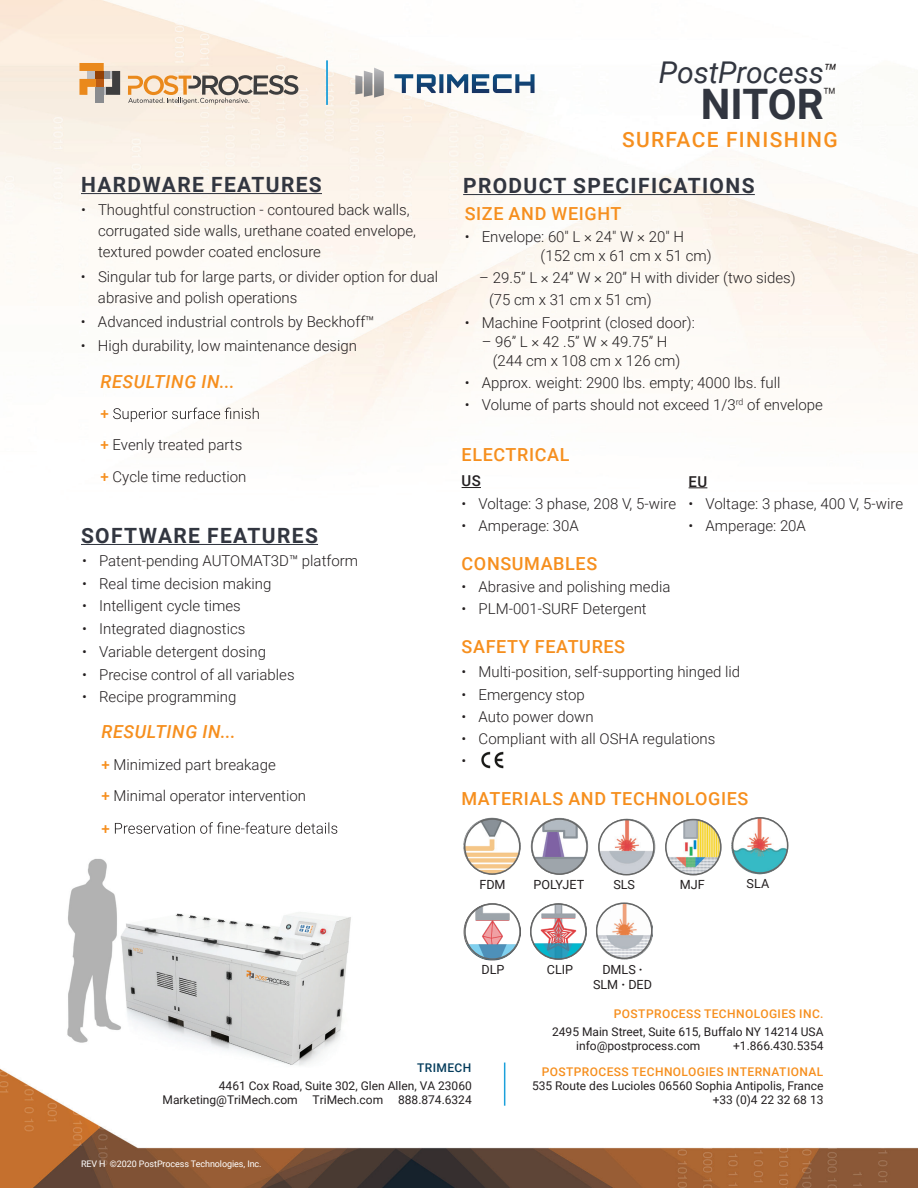
<style>
.page{position:relative;width:918px;height:1188px;background:#fff}
.page>*{position:absolute;margin:0;border:0;box-sizing:border-box;transform-origin:0 0}
.t1{font:700 42px "Roboto";letter-spacing:-.005em;color:#323640}
.t2{font:italic 30px "Roboto";letter-spacing:-.005em;color:#323640}
.t3{font:italic 22.5px "Roboto";color:#231f20}
.t4{font:300 22.5px "Roboto";color:#231f20}
.t5{font:700 21px "Roboto";letter-spacing:.065em;color:#323640}
.t6{font:500 21px "Roboto";letter-spacing:.065em;color:#f68f1e}
.t7{font:500 18px "Roboto";letter-spacing:.035em;color:#f68f1e}
.t8{font:italic 500 18px "Roboto";letter-spacing:.035em;color:#f68f1e}
.t9{font:300 15px/32px "Roboto";color:#231f20}
.t10{font:500 15px "Roboto";color:#231f20}
.t11{font:12.6px/15.1px "Roboto";color:#231f20;text-align:center}
.t12{font:12px/14.4px "Roboto";color:#231f20;text-align:right}
.t13{font:500 12px "Roboto";letter-spacing:.035em;color:#f68f1e}
.t14{font:500 12px "Roboto";letter-spacing:.035em;color:#043c5c}
.t15{font:9px "Roboto";letter-spacing:-.01em;color:#fff}
.t16{font:300 8.7px "Roboto";color:#231f20}
.s1{font-weight:500;color:#f68f1e}
.s2{font-weight:700}
</style>
<div class="page">
<img style="left:0;top:0;width:918px;height:1188px">
<img style="left:64px;top:854px;width:296px;height:213px">
<hr style="left:81px;top:193px;width:241px;height:1px;background:#323640">
<svg style="left:115px;top:822px;width:222px;height:12px"></svg>
<hr style="left:81px;top:544px;width:237px;height:1px;background:#323640">
<svg style="left:113px;top:408px;width:146px;height:14px"></svg>
<hr style="left:463px;top:194px;width:292px;height:1px;background:#323640">
<svg style="left:462px;top:487px;width:19px;height:1px"></svg>
<img style="left:477px;top:748px;width:32px;height:28px">
<svg style="left:689px;top:487px;width:18px;height:1px"></svg>
<img style="left:526px;top:902px;width:65px;height:61px">
<img style="left:464px;top:903px;width:57px;height:61px">
<img style="left:460px;top:817px;width:64px;height:61px">
<img style="left:527px;top:817px;width:64px;height:61px">
<img style="left:728px;top:817px;width:63px;height:60px">
<div style="left:531px;top:818px;width:57px;height:57px;border:2px solid #666767;border-radius:50%"></div>
<div style="left:464px;top:818px;width:57px;height:57px;border:2px solid #666767;border-radius:50%"></div>
<div style="left:732px;top:817px;width:56px;height:57px;border:2px solid #666767;border-radius:50%"></div>
<div style="left:464px;top:903px;width:57px;height:57px;border:2px solid #666767;border-radius:50%"></div>
<div style="left:530px;top:903px;width:57px;height:57px;border:2px solid #666767;border-radius:50%"></div>
<img style="left:594px;top:817px;width:132px;height:62px">
<img style="left:597px;top:903px;width:56px;height:60px">
<div style="left:598px;top:819px;width:57px;height:56px;border:2px solid #666767;border-radius:50%"></div>
<div style="left:665px;top:819px;width:57px;height:56px;border:2px solid #666767;border-radius:50%"></div>
<div style="left:596px;top:902px;width:57px;height:57px;border:2px solid #666767;border-radius:50%"></div>
<hr style="left:504px;top:1063px;width:1px;height:43px;background:#1ba0db">
<svg style="left:128px;top:75px;width:170px;height:30px;background:#cdbaa6"></svg>
<svg style="left:79px;top:63px;width:41px;height:32px"></svg>
<div style="left:96px;top:87px;width:8px;height:16px;background:#8a8c8f"></div>
<div style="left:96px;top:79px;width:8px;height:8px;background:#bb5b14"></div>
<hr style="left:326px;top:60px;width:2px;height:45px;background:#1d9fda">
<svg style="left:394px;top:74px;width:141px;height:19px"></svg>
<svg style="left:355px;top:68px;width:29px;height:30px"></svg>
<h2 class="t2" style="left:659px;top:52px;width:166px">PostProcess</h2>
<h3 class="t3" style="left:823px;top:56px;width:15px">TM</h3>
<h3 class="t5" style="left:81px;top:170px;width:242px">HARDWARE FEATURES</h3>
<p class="t9" style="left:81px;top:193px;width:6px">•</p>
<p class="t9" style="left:81px;top:260px;width:6px">•</p>
<p class="t9" style="left:81px;top:305px;width:6px">•</p>
<p class="t9" style="left:81px;top:329px;width:6px">•</p>
<p class="t9" style="left:98px;top:193px;width:313px">Thoughtful construction - contoured back walls,</p>
<p class="t9" style="left:98px;top:220px;width:320px;line-height:21px">corrugated side walls, urethane coated envelope, textured powder coated enclosure</p>
<p class="t9" style="left:98px;top:260px;width:342px">Singular tub for large parts, or divider option for dual</p>
<p class="t9" style="left:98px;top:285px;width:278px;line-height:24.2px">abrasive and polish operations<br>Advanced industrial controls by BeckhoffTM</p>
<p class="t9" style="left:98px;top:329px;width:261px">High durability, low maintenance design</p>
<p class="t8" style="left:100px;top:369px;width:136px">RESULTING IN...</p>
<p class="t9" style="left:100px;top:397px;width:148px;line-height:31.3px"><span class="s1">+<br>+</span> Evenly treated parts <span class="s1">+</span> Cycle time reduction</p>
<h3 class="t5" style="left:81px;top:521px;width:238px">SOFTWARE FEATURES</h3>
<p class="t9" style="left:82px;top:544px;width:6px">•</p>
<p class="t9" style="left:99px;top:544px;width:261px">Patent-pending AUTOMAT D3 ™ platform</p>
<p class="t9" style="left:82px;top:567px;width:6px">•</p>
<p class="t9" style="left:99px;top:567px;width:174px">Real time decision making</p>
<p class="t9" style="left:82px;top:590px;width:6px">•</p>
<p class="t9" style="left:99px;top:590px;width:143px">Intelligent cycle times</p>
<p class="t9" style="left:82px;top:612px;width:6px">•</p>
<p class="t9" style="left:99px;top:612px;width:148px">Integrated diagnostics</p>
<p class="t9" style="left:82px;top:635px;width:6px">•</p>
<p class="t9" style="left:99px;top:635px;width:169px">Variable detergent dosing</p>
<p class="t9" style="left:82px;top:658px;width:6px">•</p>
<p class="t9" style="left:99px;top:658px;width:197px">Precise control of all variables</p>
<p class="t9" style="left:82px;top:680px;width:6px">•</p>
<p class="t9" style="left:99px;top:680px;width:139px">Recipe programming</p>
<p class="t8" style="left:101px;top:719px;width:136px">RESULTING IN...</p>
<p class="t9" style="left:101px;top:748px;width:206px"><span class="s1">+</span> Minimized part breakage<br><span class="s1">+</span> Minimal operator intervention <span class="s1">+</span></p>
<h3 class="t4" style="left:823px;top:80px;width:15px">TM</h3>
<h1 class="t1" style="left:701px;top:75px;width:124px">NITOR</h1>
<h3 class="t6" style="left:622px;top:125px;width:217px">SURFACE FINISHING</h3>
<h3 class="t5" style="left:463px;top:171px;width:293px">PRODUCT SPECIFICATIONS</h3>
<p class="t7" style="left:465px;top:201px;width:158px">SIZE AND WEIGHT</p>
<p class="t9" style="left:482px;top:220px;width:204px">Envelope: 60″ L × 24″ W × 20″ H</p>
<p class="t9" style="left:465px;top:220px;width:6px">•</p>
<p class="t9" style="left:465px;top:306px;width:6px">•</p>
<p class="t9" style="left:465px;top:366px;width:6px">•</p>
<p class="t9" style="left:541px;top:239px;width:173px">(152 cm x 61 cm x 51 cm(</p>
<p class="t9" style="left:479px;top:261px;width:318px">– 29.5 L” × 24 W” × 20 H” with divider (two sides(</p>
<p class="t9" style="left:489px;top:284px;width:164px">(75 cm x 31 cm x 51 cm(</p>
<p class="t9" style="left:482px;top:306px;width:215px">Machine Footprint (closed door :(</p>
<p class="t9" style="left:493px;top:331px;width:189px;line-height:19px;text-indent:-11px">– 96 L” × 42 .5 W” × 49.75 H” (244 cm x 108 cm x 126 cm(</p>
<p class="t9" style="left:482px;top:366px;width:300px">Approx. weight: 2900 lbs. empty; 4000 lbs. full</p>
<p class="t16" style="left:736px;top:396px;width:9px">rd</p>
<p class="t9" style="left:465px;top:388px;width:6px">•</p>
<p class="t9" style="left:747px;top:388px;width:77px">of envelope</p>
<p class="t7" style="left:462px;top:442px;width:109px">ELECTRICAL</p>
<p class="t10" style="left:462px;top:471px;width:21px">US</p>
<p class="t9" style="left:479px;top:487px;width:199px">Voltage 3: phase, 208 ,V 5-wire</p>
<p class="t9" style="left:482px;top:388px;width:256px">Volume of parts should not exceed 1/3</p>
<p class="t10" style="left:689px;top:471px;width:20px">EU</p>
<p class="t9" style="left:706px;top:487px;width:199px">Voltage 3: phase, 400 ,V 5-wire</p>
<p class="t9" style="left:462px;top:487px;width:6px">•</p>
<p class="t9" style="left:689px;top:487px;width:6px">•</p>
<p class="t9" style="left:479px;top:509px;width:102px">Amperage: 30A</p>
<p class="t9" style="left:462px;top:509px;width:6px">•</p>
<p class="t7" style="left:462px;top:551px;width:137px">CONSUMABLES</p>
<p class="t9" style="left:479px;top:570px;width:193px">Abrasive and polishing media</p>
<p class="t9" style="left:462px;top:570px;width:6px">•</p>
<p class="t9" style="left:689px;top:509px;width:6px">•</p>
<p class="t9" style="left:706px;top:509px;width:102px">Amperage: 20A</p>
<p class="t9" style="left:479px;top:592px;width:170px">PLM-001-SURF Detergent</p>
<p class="t9" style="left:462px;top:592px;width:6px">•</p>
<p class="t7" style="left:462px;top:634px;width:165px">SAFETY FEATURES</p>
<p class="t9" style="left:479px;top:656px;width:263px">Multi-position, self-supporting hinged lid</p>
<p class="t9" style="left:462px;top:656px;width:6px">•</p>
<p class="t9" style="left:462px;top:678px;width:6px">•</p>
<p class="t9" style="left:462px;top:700px;width:6px">•</p>
<p class="t9" style="left:479px;top:678px;width:108px">Emergency stop</p>
<p class="t9" style="left:479px;top:700px;width:117px">Auto power down</p>
<p class="t9" style="left:479px;top:722px;width:238px">Compliant with all OSHA regulations</p>
<p class="t9" style="left:462px;top:727px;width:6px;line-height:22.2px">• •</p>
<p class="t7" style="left:462px;top:786px;width:288px">MATERIALS AND TECHNOLOGIES</p>
<p class="t11" style="left:479px;top:877px;width:28px">FDM</p>
<p class="t11" style="left:534px;top:877px;width:52px">POLYJET</p>
<p class="t11" style="left:613px;top:877px;width:23px">SLS</p>
<p class="t11" style="left:680px;top:877px;width:26px">MJF</p>
<p class="t11" style="left:747px;top:876px;width:24px">SLA</p>
<p class="t11" style="left:482px;top:962px;width:24px">DLP</p>
<p class="t14" style="left:417px;top:1060px;width:56px">TRIMECH</p>
<p class="t12" style="left:219px;top:1078px;width:255px">4461 Cox Road, Suite 302, Glen Allen, VA 23060<br>888.874.6324</p>
<p class="t12" style="left:163px;top:1092px;width:137px">Marketing@TriMech.com</p>
<p class="t12" style="left:313px;top:1092px;width:72px">TriMech.com</p>
<p class="t15" style="left:110px;top:1158px;width:153px">©2020 PostProcess Technologies, Inc.</p>
<p class="t15" style="left:81px;top:1158px;width:26px">REV H</p>
<p class="t11" style="left:593px;top:961px;width:60px">DMLS <span class="s2">·<br></span>SLM <span class="s2">·</span> DED</p>
<p class="t13" style="left:614px;top:1005px;width:211px">POSTPROCESS TECHNOLOGIES INC.</p>
<p class="t12" style="left:552px;top:1024px;width:273px">2495 Main Street, Suite 615, Buffalo NY 14214 USA +1.866.430.5354</p>
<p class="t11" style="left:547px;top:962px;width:28px">CLIP</p>
<p class="t12" style="left:576px;top:1038px;width:126px">info@postprocess.com</p>
<p class="t13" style="left:542px;top:1063px;width:283px">POSTPROCESS TECHNOLOGIES INTERNATIONAL</p>
<p class="t12" style="left:532px;top:1078px;width:293px">535 Route des Lucioles 06560 Sophia Antipolis, France +33 4(0) 22 32 68 13</p>
</div>
